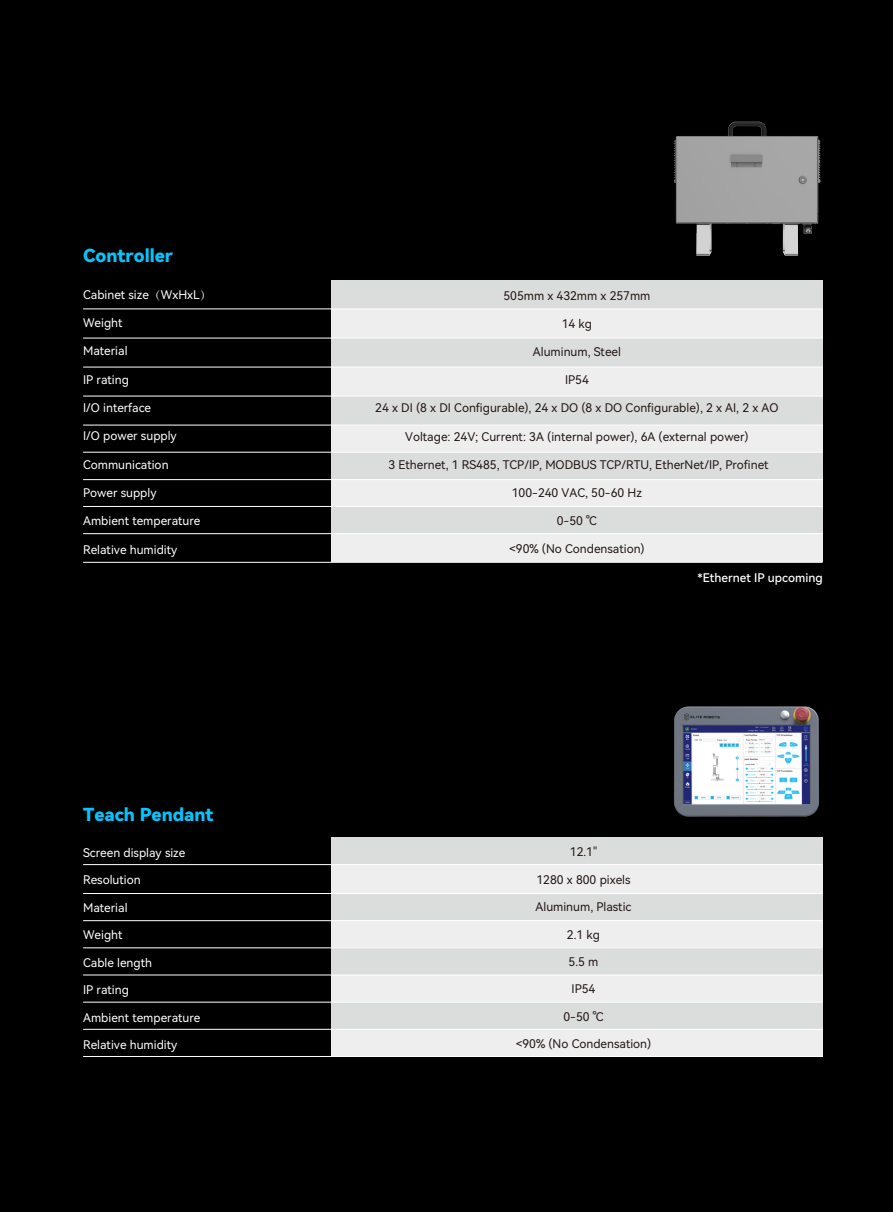
<style>
.page{position:relative;width:893px;height:1212px;background:#000}
.page>*{position:absolute;margin:0;border:0;box-sizing:border-box;transform-origin:0 0}
.t1{font:18px "Harmony OS Sans Black";color:#08c3fc}
.t2{font:12px "Harmony OS Sans";color:#231815}
.t3{font:12px "Harmony OS Sans";color:#fff}
.t4{font:12px "Harmony OS Sans Medium";color:#fff}
.s1{font-family:"Adobe Song Std";font-weight:300}
</style>
<div class="page">
<div style="left:331px;top:280px;width:491px;height:29px;background:#dbdcdc"></div>
<div style="left:331px;top:309px;width:491px;height:29px;background:#eeeeef"></div>
<div style="left:331px;top:338px;width:491px;height:29px;background:#dbdcdc"></div>
<div style="left:331px;top:367px;width:491px;height:29px;background:#eeeeef"></div>
<div style="left:331px;top:396px;width:491px;height:29px;background:#dbdcdc"></div>
<div style="left:331px;top:425px;width:491px;height:29px;background:#eeeeef"></div>
<div style="left:331px;top:452px;width:491px;height:29px;background:#dbdcdc"></div>
<div style="left:331px;top:479px;width:491px;height:29px;background:#eeeeef"></div>
<div style="left:331px;top:506px;width:491px;height:29px;background:#dbdcdc"></div>
<div style="left:331px;top:533px;width:491px;height:29px;background:#eeeeef"></div>
<hr style="left:83px;top:309px;width:739px;height:1px;background:#fff">
<hr style="left:83px;top:338px;width:739px;height:1px;background:#fff">
<hr style="left:83px;top:367px;width:739px;height:1px;background:#fff">
<hr style="left:83px;top:396px;width:739px;height:1px;background:#fff">
<hr style="left:83px;top:425px;width:739px;height:1px;background:#fff">
<hr style="left:83px;top:452px;width:739px;height:1px;background:#fff">
<hr style="left:83px;top:479px;width:739px;height:1px;background:#fff">
<hr style="left:83px;top:506px;width:739px;height:1px;background:#fff">
<hr style="left:83px;top:533px;width:739px;height:1px;background:#fff">
<hr style="left:83px;top:562px;width:739px;height:1px;background:#fff">
<div style="left:331px;top:837px;width:491px;height:29px;background:#dbdcdc"></div>
<div style="left:331px;top:864px;width:491px;height:29px;background:#eeeeef"></div>
<div style="left:331px;top:893px;width:491px;height:28px;background:#dbdcdc"></div>
<div style="left:331px;top:921px;width:491px;height:27px;background:#eeeeef"></div>
<div style="left:331px;top:948px;width:491px;height:27px;background:#dbdcdc"></div>
<div style="left:331px;top:975px;width:491px;height:27px;background:#eeeeef"></div>
<div style="left:331px;top:1002px;width:491px;height:27px;background:#dbdcdc"></div>
<div style="left:331px;top:1029px;width:491px;height:27px;background:#eeeeef"></div>
<hr style="left:83px;top:864px;width:739px;height:1px;background:#fff">
<hr style="left:83px;top:893px;width:739px;height:1px;background:#fff">
<hr style="left:83px;top:920px;width:739px;height:1px;background:#fff">
<hr style="left:83px;top:947px;width:739px;height:1px;background:#fff">
<hr style="left:83px;top:975px;width:739px;height:1px;background:#fff">
<hr style="left:83px;top:1002px;width:739px;height:1px;background:#fff">
<hr style="left:83px;top:1029px;width:739px;height:1px;background:#fff">
<hr style="left:83px;top:1056px;width:739px;height:1px;background:#fff">
<img style="left:674px;top:706px;width:145px;height:111px">
<img style="left:674px;top:121px;width:147px;height:135px">
<h1 class="t1" style="left:83px;top:243px;width:92px">Controller</h1>
<p class="t3" style="left:83px;top:286px;width:130px">Cabinet size<span class="s1">（</span>WxHxL<span class="s1">）</span></p>
<p class="t3" style="left:83px;top:314px;width:41px">Weight</p>
<p class="t3" style="left:83px;top:343px;width:46px">Material</p>
<p class="t3" style="left:83px;top:371px;width:47px">IP rating</p>
<p class="t3" style="left:83px;top:399px;width:70px">I/O interface</p>
<p class="t3" style="left:83px;top:428px;width:95px">I/O power supply</p>
<p class="t3" style="left:83px;top:456px;width:87px">Communication</p>
<p class="t3" style="left:83px;top:484px;width:75px">Power supply</p>
<p class="t3" style="left:83px;top:513px;width:119px">Ambient temperature</p>
<p class="t3" style="left:83px;top:541px;width:96px">Relative humidity</p>
<h1 class="t1" style="left:83px;top:802px;width:132px">Teach Pendant</h1>
<p class="t3" style="left:83px;top:844px;width:104px">Screen display size</p>
<p class="t3" style="left:83px;top:872px;width:59px">Resolution</p>
<p class="t3" style="left:83px;top:899px;width:46px">Material</p>
<p class="t3" style="left:83px;top:927px;width:41px">Weight</p>
<p class="t3" style="left:83px;top:954px;width:70px">Cable length</p>
<p class="t3" style="left:83px;top:981px;width:47px">IP rating</p>
<p class="t3" style="left:83px;top:1009px;width:119px">Ambient temperature</p>
<p class="t3" style="left:83px;top:1036px;width:96px">Relative humidity</p>
<p class="t2" style="left:503px;top:287px;width:148px">505mm x 432mm x 257mm</p>
<p class="t2" style="left:562px;top:315px;width:32px">14 kg</p>
<p class="t2" style="left:533px;top:343px;width:89px">Aluminum, Steel</p>
<p class="t2" style="left:565px;top:371px;width:25px">IP54</p>
<p class="t2" style="left:375px;top:400px;width:405px">24 x DI (8 x DI Configurable), 24 x DO (8 x DO Configurable), 2 x AI, 2 x AO</p>
<p class="t2" style="left:405px;top:428px;width:345px">Voltage: 24V; Current: 3A (internal power), 6A (external power)</p>
<p class="t2" style="left:388px;top:456px;width:382px">3 Ethernet, 1 RS485, TCP/IP, MODBUS TCP/RTU, EtherNet/IP, Profinet</p>
<p class="t2" style="left:512px;top:484px;width:132px">100-240 VAC, 50-60 Hz</p>
<p class="t2" style="left:557px;top:512px;width:42px">0-50 ℃</p>
<p class="t2" style="left:509px;top:541px;width:137px">&lt;90% (No Condensation)</p>
<p class="t4" style="left:697px;top:569px;width:127px">*Ethernet IP upcoming</p>
<p class="t2" style="left:570px;top:843px;width:29px">12.1"</p>
<p class="t2" style="left:536px;top:871px;width:95px">1280 x 800 pixels</p>
<p class="t2" style="left:536px;top:898px;width:97px">Aluminum, Plastic</p>
<p class="t2" style="left:567px;top:926px;width:35px">2.1 kg</p>
<p class="t2" style="left:569px;top:953px;width:31px">5.5 m</p>
<p class="t2" style="left:572px;top:981px;width:25px">IP54</p>
<p class="t2" style="left:563px;top:1008px;width:42px">0-50 ℃</p>
<p class="t2" style="left:516px;top:1036px;width:137px">&lt;90% (No Condensation)</p>
</div>
